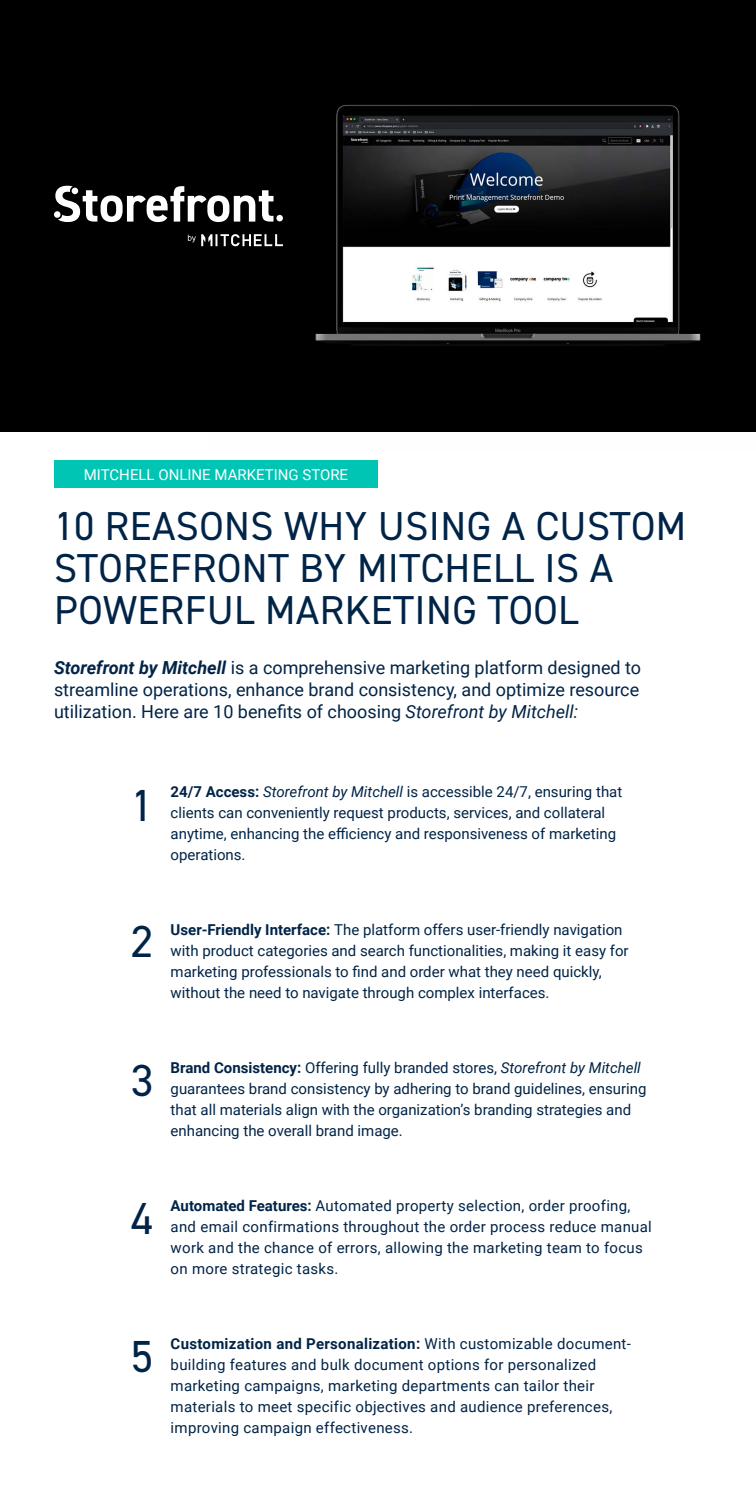
<style>
.page{position:relative;width:756px;height:1512px;background:#fff}
.page>*{position:absolute;margin:0;border:0;box-sizing:border-box;transform-origin:0 0}
.t1{font:45px "DIN2014";color:#002447}
.t2{font:40.5px/42px "DIN2014";letter-spacing:.01em;color:#002447}
.t3{font:18px/21.6px "Roboto";color:#002447;text-align:justify}
.t4{font:15px/21px "Roboto";color:#002447}
.t5{font:15px/21px "Roboto";letter-spacing:.02em;color:#002447}
.t6{font:15px "Roboto";color:#fff}
.s1{font-weight:700;font-style:italic}
.s2{font-style:italic}
.s3{font-weight:700}
</style>
<div class="page">
<div style="left:0;top:0;width:756px;height:432px;background:#000"></div>
<div style="left:54px;top:460px;width:324px;height:28px;background:#00c5b4"></div>
<svg style="left:188px;top:234px;width:18px;height:12px"></svg>
<svg style="left:55px;top:186px;width:152px;height:36px"></svg>
<img style="left:207px;top:104px;width:494px;height:242px">
<p class="t6" style="left:84px;top:464px;width:266px">MITCHELL ONLINE MARKETING STORE</p>
<h2 class="t2" style="left:54px;top:504px;width:634px">10 REASONS WHY USING A CUSTOM<br>STOREFRONT BY MITCHELL IS A<br>POWERFUL MARKETING TOOL</h2>
<p class="t3" style="left:54px;top:656px;width:589px"><span class="s1">Storefront by Mitchell</span> is a comprehensive marketing platform designed to streamline operations, enhance brand consistency, and optimize resource utilization. Here are 10 benefits of choosing <span class="s2">Storefront by Mitchell:</span></p>
<h1 class="t1" style="left:131px;top:778px;width:24px">1</h1>
<p class="t4" style="left:171px;top:781px;width:453px"><span class="s3">24/7 Access:</span> <span class="s2">Storefront by Mitchell</span> is accessible 24/7, ensuring that clients can conveniently request products, services, and collateral anytime, enhancing the efficiency and responsiveness of marketing operations.</p>
<h1 class="t1" style="left:131px;top:914px;width:24px">2</h1>
<p class="t4" style="left:171px;top:919px;width:460px"><span class="s3">User-Friendly Interface:</span> The platform offers user-friendly navigation with product categories and search functionalities, making it easy for marketing professionals to find and order what they need quickly, without the need to navigate through complex interfaces.</p>
<h1 class="t1" style="left:131px;top:1052px;width:24px">3</h1>
<p class="t4" style="left:171px;top:1057px;width:477px"><span class="s3">Brand Consistency:</span> Offering fully branded stores, <span class="s2">Storefront by Mitchell </span>guarantees brand consistency by adhering to brand guidelines, ensuring that all materials align with the organization’s branding strategies and enhancing the overall brand image.</p>
<h1 class="t1" style="left:131px;top:1190px;width:24px">4</h1>
<p class="t5" style="left:171px;top:1195px;width:483px"><span class="s3">Automated Features:</span> Automated property selection, order proofing, and email confirmations throughout the order process reduce manual work and the chance of errors, allowing the marketing team to focus on more strategic tasks.</p>
<h1 class="t1" style="left:131px;top:1328px;width:24px">5</h1>
<p class="t5" style="left:171px;top:1333px;width:462px"><span class="s3">Customization and Personalization:</span> With customizable document&shy;building features and bulk document options for personalized marketing campaigns, marketing departments can tailor their materials to meet specific objectives and audience preferences, improving campaign effectiveness.</p>
</div>
